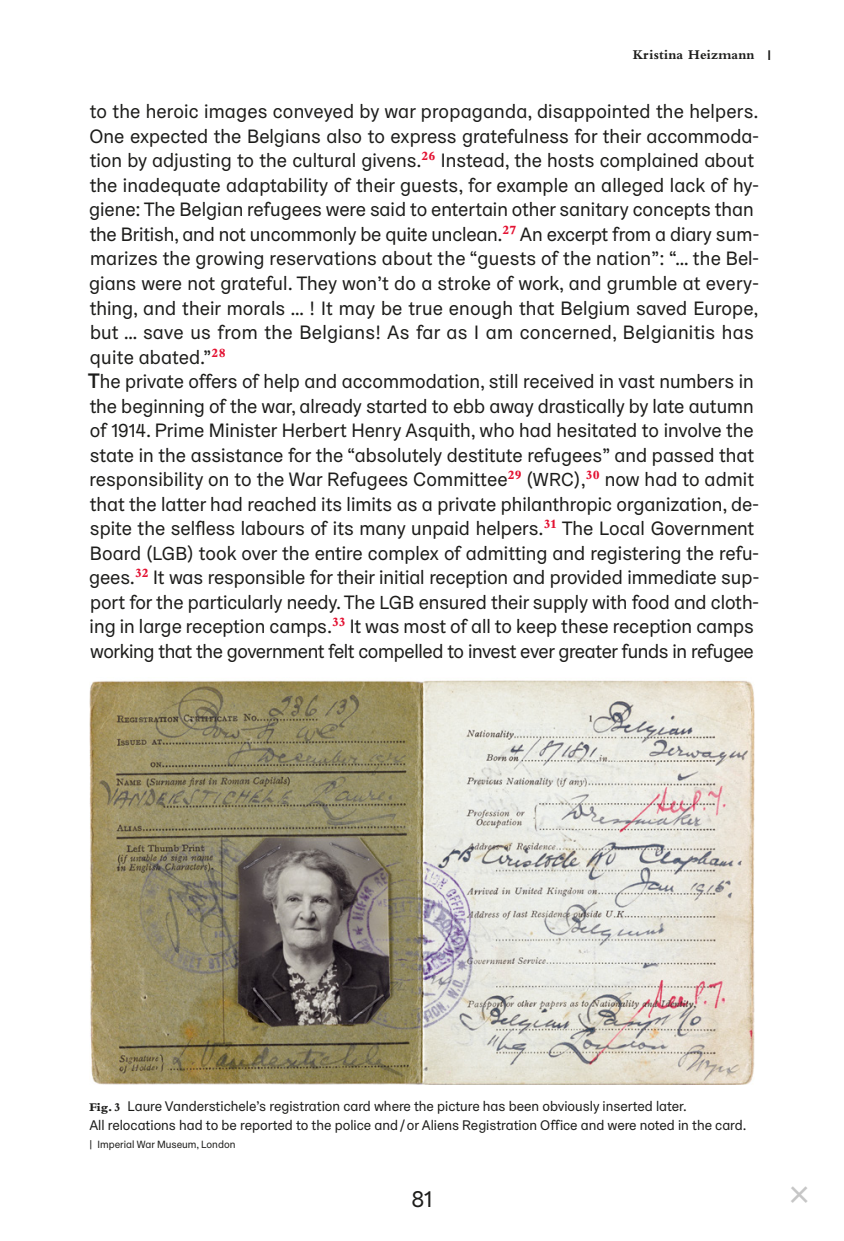
<style>
.page{position:relative;width:844px;height:1241px;background:#fff}
.page>*{position:absolute;margin:0;border:0;box-sizing:border-box;transform-origin:0 0}
.t1{font:35px "Graebenbach";color:#c6c6c6}
.t2{font:22.75px "Graebenbach";color:#1d1d1b}
.t3{font:19.43px/24.5px "Graebenbach";color:#1d1d1b}
.t4{font:14px/18.4px "Graebenbach";color:#1d1d1b}
.t5{font:700 14px "Bembo MT Pro";letter-spacing:.01em;color:#1d1d1b}
.t6{font:10.5px "Graebenbach";color:#1d1d1b}
.s1{font-family:"Graebenbach";font-weight:500}
.s2{font-weight:500;font-size:21px}
.s3{font-size:18.9px}
.s4{font-family:"Bembo";font-weight:800;font-size:12.25px}
</style>
<div class="page">
<img style="left:89px;top:680px;width:665px;height:404px">
<p class="t5" style="left:632px;top:47px;width:140px">Kristina Heizmann <span class="s1">I</span></p>
<p class="t3" style="left:88px;top:99px;width:672px">to the heroic images conveyed by war propaganda, disappointed the helpers.<br>One expected the Belgians also to express gratefulness for their accommoda&shy;tion by adjusting to the cultural givens.<sup>26</sup> Instead, the hosts complained about the inadequate adaptability of their guests, for example an alleged lack of hy&shy;giene: The Belgian refugees were said to entertain other sanitary concepts than the British, and not uncommonly be quite unclean.<sup>27</sup> An excerpt from a diary sum&shy;marizes the growing reservations about the “guests of the nation”: “… the Bel&shy;gians were not grateful. They won’t do a stroke of work, and grumble at every&shy;thing, and their morals … ! It may be true enough that Belgium saved Europe, but … save us from the Belgians! As far as I am concerned, Belgianitis has quite abated.”<sup>28<br></sup><span class="s2">T</span>he private offers of help and accommodation, still received in vast numbers in the beginning of the war, already started to ebb away drastically by late autumn of <span class="s3">1914</span>. Prime Minister Herbert Henry Asquith, who had hesitated to involve the state in the assistance for the “absolutely destitute refugees” and passed that responsibility on to the War Refugees Committee<sup>29</sup> (<span class="s3">WRC</span>),<sup>30</sup> now had to admit that the latter had reached its limits as a private philanthropic organization, de&shy;spite the selfless labours of its many unpaid helpers.<sup>31</sup> The Local Government Board (<span class="s3">LGB</span>) took over the entire complex of admitting and registering the refu&shy;gees.<sup>32</sup> It was responsible for their initial reception and provided immediate sup&shy;port for the particularly needy. The <span class="s3">LGB</span> ensured their supply with food and cloth&shy;ing in large reception camps.<sup>33</sup> It was most of all to keep these reception camps working that the government felt compelled to invest ever greater funds in refugee</p>
<p class="t4" style="left:89px;top:1096px;width:658px"><span class="s4">Fig. 3</span> Laure Vanderstichele’s registration card where the picture has been obviously inserted later.<br>All relocations had to be reported to the police and/or Aliens Registration Office and were noted in the card.</p>
<p class="t6" style="left:89px;top:1137px;width:148px">| Imperial War Museum, London</p>
<p class="t2" style="left:411px;top:1184px;width:22px">81</p>
<h1 class="t1" style="left:788px;top:1173px;width:22px">×</h1>
</div>
